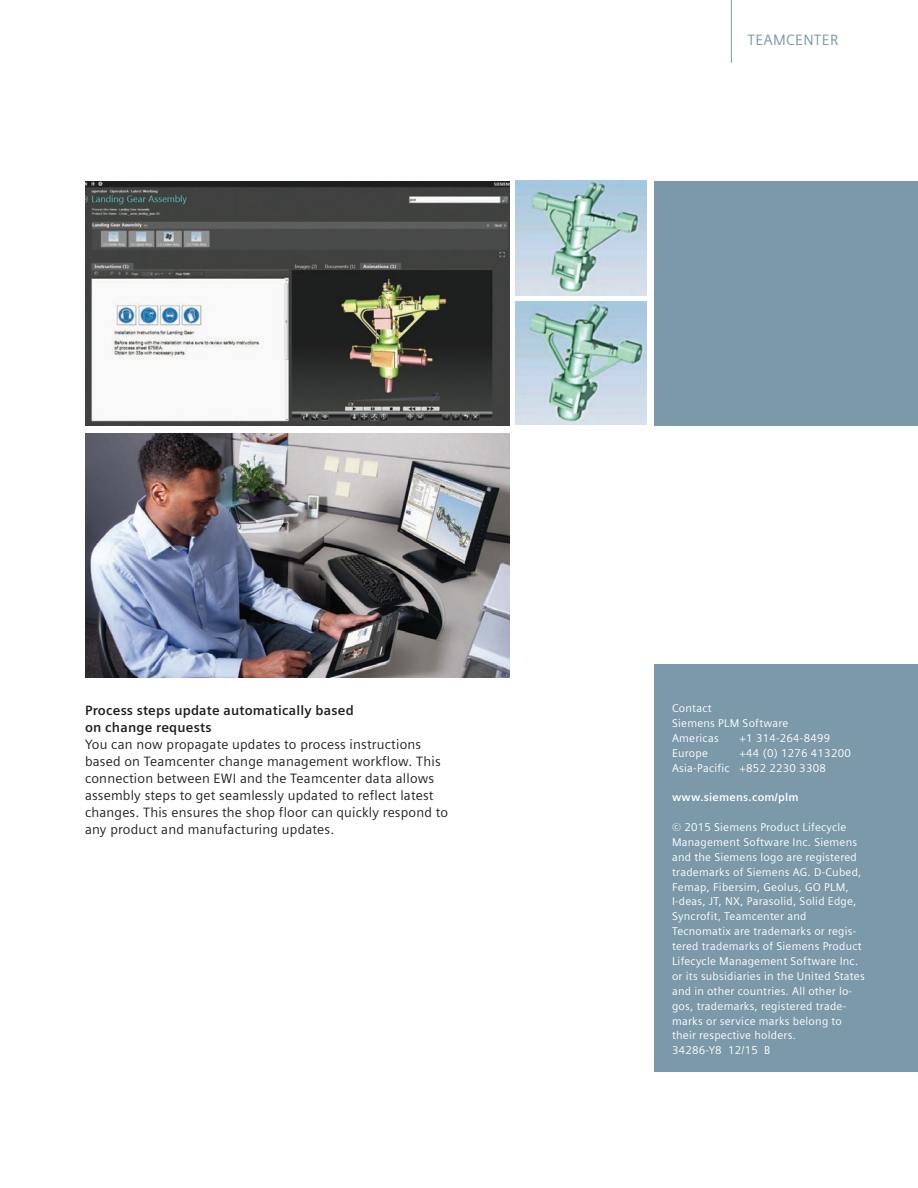
<style>
.page{position:relative;width:918px;height:1188px;background:#fff}
.page>*{position:absolute;margin:0;border:0;box-sizing:border-box;transform-origin:0 0}
.Product_tab___10pt_0{font:15px "Siemens Sans";letter-spacing:.015em;color:#7b99a9}
._04__Copy___9pt_4mm{font:13.5px/17px "Siemens Sans";letter-spacing:.015em;color:#231f20}
._04__Headline_paragr{font:700 13.5px/17px "Siemens Sans";letter-spacing:.015em;color:#231f20}
._06__Captions___7_5p{font:11.25px/14.9px "Siemens Sans";letter-spacing:.02em;color:#fff}
._06__Captions___7_5p-2{font:700 11.25px "Siemens Sans";letter-spacing:.02em;color:#fff}
</style>
<div class="page">
<div style="left:655px;top:181px;width:263px;height:244px;background:#7b99a9"></div>
<hr style="left:731px;top:0;width:1px;height:63px;background:#7b99a9">
<div style="left:655px;top:664px;width:263px;height:408px;background:#7b99a9"></div>
<img style="left:85px;top:181px;width:425px;height:244px">
<img style="left:85px;top:434px;width:425px;height:244px">
<img style="left:515px;top:181px;width:131px;height:115px">
<img style="left:515px;top:301px;width:132px;height:124px">
<p class="Product_tab___10pt_0" style="left:748px;top:32px;width:92px">TEAMCENTER</p>
<p class="_04__Headline_paragr" style="left:85px;top:701px;width:270px">Process steps update automatically based on change requests</p>
<p class="_04__Copy___9pt_4mm" style="left:85px;top:735px;width:365px">You can now propagate updates to process instructions based on Teamcenter change management workflow. This connection between EWI and the Teamcenter data allows assembly steps to get seamlessly updated to reflect latest changes. This ensures the shop floor can quickly respond to any product and manufacturing updates.</p>
<p class="_06__Captions___7_5p" style="left:672px;top:701px;width:41px">Contact</p>
<p class="_06__Captions___7_5p" style="left:672px;top:716px;width:118px">Siemens PLM Software</p>
<p class="_06__Captions___7_5p" style="left:672px;top:731px;width:48px">Americas</p>
<p class="_06__Captions___7_5p" style="left:740px;top:731px;width:92px">+1 314-264-8499</p>
<p class="_06__Captions___7_5p" style="left:672px;top:745px;width:37px">Europe</p>
<p class="_06__Captions___7_5p" style="left:672px;top:745px;width:180px;text-indent:68px">+44 (0) 1276 413200<br>Asia-Pacific +852 2230 3308</p>
<p class="_06__Captions___7_5p-2" style="left:672px;top:791px;width:128px">www.siemens.com/plm</p>
<p class="_06__Captions___7_5p" style="left:672px;top:820px;width:194px">© 2015 Siemens Product Lifecycle Management Software Inc. Siemens and the Siemens logo are registered trademarks of Siemens AG. D-Cubed, Femap, Fibersim, Geolus, GO PLM, I-deas, JT, NX, Parasolid, Solid Edge, Syncrofit, Teamcenter and Tecnomatix are trademarks or regis&shy;tered trademarks of Siemens Product Lifecycle Management Software Inc. or its subsidiaries in the United States and in other countries. All other lo&shy;gos, trademarks, registered trade&shy;marks or service marks belong to their respective holders.</p>
<p class="_06__Captions___7_5p" style="left:672px;top:1043px;width:100px">34286-Y8 12/15 B</p>
</div>
